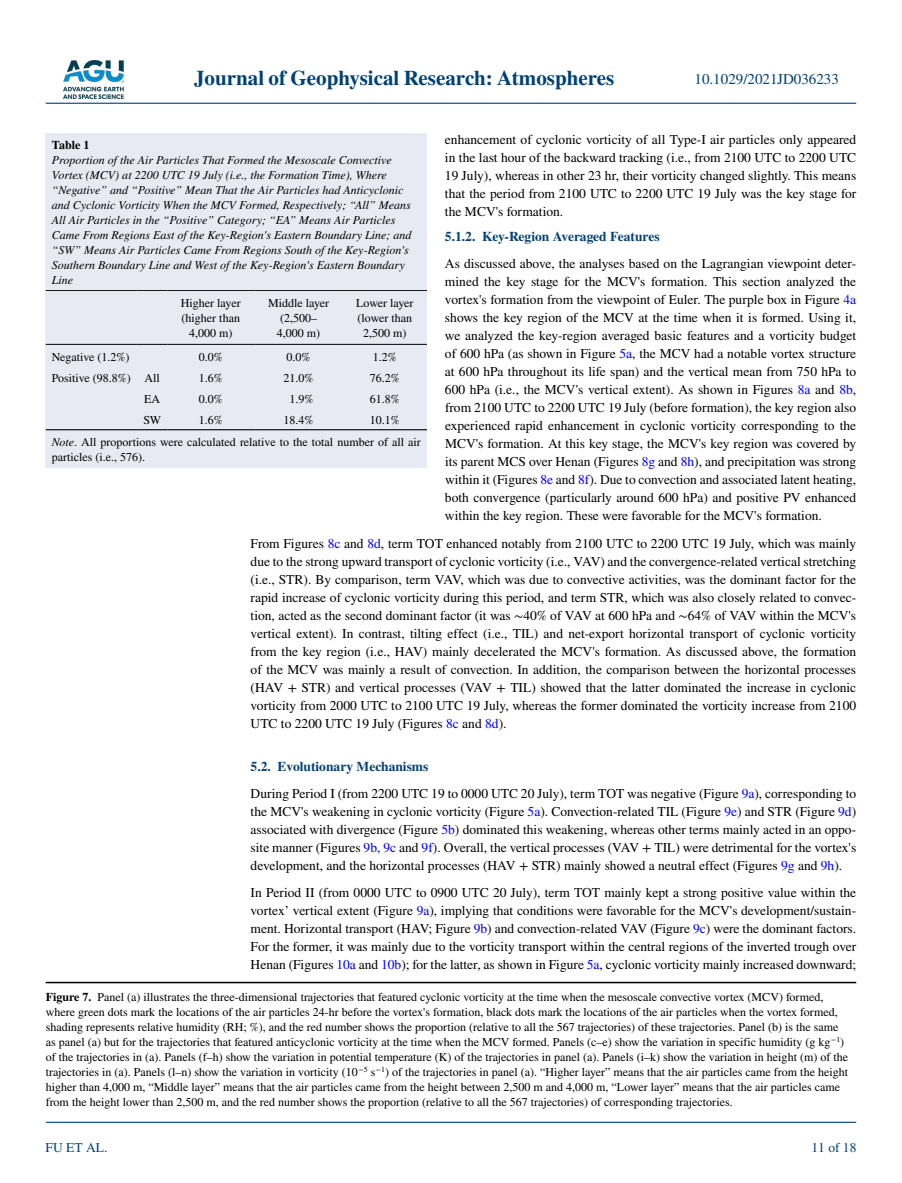
<style>
.page{position:relative;width:902px;height:1183px;background:#fff}
.page>*{position:absolute;margin:0;border:0;box-sizing:border-box;transform-origin:0 0}
.t1{font:700 21px "STIX";color:#004174}
.t2{font:15px "STIX";color:#004174}
.t3{font:13.5px/18px "STIX";color:#000;text-align:justify}
.t4{font:700 13.5px "STIX";color:#004174}
.t5{font:13.5px "STIX";color:#004174}
.t6{font:12px/15px "STIX";color:#000;text-align:center}
.t7{font:italic 12px/15px "STIX";color:#000}
.t8{font:700 12px "STIX";color:#000}
.s1{color:#00f}
.s2{font-weight:700;color:#004174}
.s3{font-weight:700}
.s4{font-style:italic}
</style>
<div class="page">
<img style="left:63px;top:60px;width:60px;height:39px">
<hr style="left:46px;top:103px;width:810px;height:1px;background:#004174">
<hr style="left:46px;top:1121px;width:810px;height:1px;background:#004174">
<hr style="left:46px;top:981px;width:810px;height:2px;background:#000">
<div style="left:46px;top:290px;width:381px;height:177px;background:#e7eaf2"></div>
<hr style="left:46px;top:290px;width:91px;height:1px;background:#000">
<hr style="left:137px;top:290px;width:30px;height:1px;background:#000">
<hr style="left:46px;top:344px;width:91px;height:1px;background:#000">
<hr style="left:137px;top:344px;width:30px;height:1px;background:#000">
<hr style="left:167px;top:290px;width:87px;height:1px;background:#000">
<hr style="left:167px;top:344px;width:87px;height:1px;background:#000">
<hr style="left:254px;top:290px;width:89px;height:1px;background:#000">
<hr style="left:254px;top:344px;width:89px;height:1px;background:#000">
<hr style="left:343px;top:290px;width:84px;height:1px;background:#000">
<hr style="left:343px;top:344px;width:84px;height:1px;background:#000">
<hr style="left:46px;top:429px;width:91px;height:1px;background:#000">
<hr style="left:137px;top:429px;width:30px;height:1px;background:#000">
<hr style="left:167px;top:429px;width:87px;height:1px;background:#000">
<hr style="left:254px;top:429px;width:89px;height:1px;background:#000">
<hr style="left:343px;top:429px;width:84px;height:1px;background:#000">
<div style="left:46px;top:134px;width:381px;height:156px;background:#e7eaf2"></div>
<h1 class="t1" style="left:194px;top:66px;width:422px">Journal of Geophysical Research: Atmospheres</h1>
<p class="t2" style="left:694px;top:69px;width:146px">10.1029/2021JD036233</p>
<p class="t3" style="left:445px;top:131px;width:413px">enhancement of cyclonic vorticity of all Type-I air particles only appeared in the last hour of the backward tracking (i.e., from 2100 UTC to 2200 UTC 19 July), whereas in other 23 hr, their vorticity changed slightly. This means that the period from 2100 UTC to 2200 UTC 19 July was the key stage for the MCV's formation.</p>
<p class="t4" style="left:445px;top:229px;width:216px">5.1.2. Key-Region Averaged Features</p>
<p class="t3" style="left:445px;top:256px;width:413px">As discussed above, the analyses based on the Lagrangian viewpoint deter&shy;mined the key stage for the MCV's formation. This section analyzed the vortex's formation from the viewpoint of Euler. The purple box in Figure <span class="s1">4a </span>shows the key region of the MCV at the time when it is formed. Using it, we analyzed the key-region averaged basic features and a vorticity budget of 600 hPa (as shown in Figure <span class="s1">5a</span>, the MCV had a notable vortex structure at 600 hPa throughout its life span) and the vertical mean from 750 hPa to 600 hPa (i.e., the MCV's vertical extent). As shown in Figures <span class="s1">8a</span> and <span class="s1">8b</span>, from 2100 UTC to 2200 UTC 19 July (before formation), the key region also experienced rapid enhancement in cyclonic vorticity corresponding to the MCV's formation. At this key stage, the MCV's key region was covered by its parent MCS over Henan (Figures <span class="s1">8g</span> and <span class="s1">8h</span>), and precipitation was strong within it (Figures <span class="s1">8e</span> and <span class="s1">8f</span>). Due to convection and associated latent heating, both convergence (particularly around 600 hPa) and positive PV enhanced within the key region. These were favorable for the MCV's formation.</p>
<p class="t3" style="left:250px;top:534px;width:607px">From Figures <span class="s1">8c</span> and <span class="s1">8d</span>, term TOT enhanced notably from 2100 UTC to 2200 UTC 19 July, which was mainly due to the strong upward transport of cyclonic vorticity (i.e., VAV) and the convergence-related vertical stretching (i.e., STR). By comparison, term VAV, which was due to convective activities, was the dominant factor for the rapid increase of cyclonic vorticity during this period, and term STR, which was also closely related to convec&shy;tion, acted as the second dominant factor (it was ∼40% of VAV at 600 hPa and ∼64% of VAV within the MCV's vertical extent). In contrast, tilting effect (i.e., TIL) and net-export horizontal transport of cyclonic vorticity from the key region (i.e., HAV) mainly decelerated the MCV's formation. As discussed above, the formation of the MCV was mainly a result of convection. In addition, the comparison between the horizontal processes (HAV + STR) and vertical processes (VAV + TIL) showed that the latter dominated the increase in cyclonic vorticity from 2000 UTC to 2100 UTC 19 July, whereas the former dominated the vorticity increase from 2100<br>UTC to 2200 UTC 19 July (Figures <span class="s1">8c</span> and <span class="s1">8d</span>).</p>
<p class="t3" style="left:250px;top:753px;width:607px;line-height:27px"><span class="s2">5.2. Evolutionary Mechanisms<br></span>During Period I (from 2200 UTC 19 to 0000 UTC 20 July), term TOT was negative (Figure <span class="s1">9a</span>), corresponding to</p>
<p class="t3" style="left:250px;top:803px;width:607px">the MCV's weakening in cyclonic vorticity (Figure <span class="s1">5a</span>). Convection-related TIL (Figure <span class="s1">9e</span>) and STR (Figure <span class="s1">9d</span>) associated with divergence (Figure <span class="s1">5b</span>) dominated this weakening, whereas other terms mainly acted in an oppo&shy;site manner (Figures <span class="s1">9b, 9c</span> and <span class="s1">9f</span>). Overall, the vertical processes (VAV + TIL) were detrimental for the vortex's development, and the horizontal processes (HAV + STR) mainly showed a neutral effect (Figures <span class="s1">9g</span> and <span class="s1">9h</span>).</p>
<p class="t3" style="left:250px;top:884px;width:607px">In Period II (from 0000 UTC to 0900 UTC 20 July), term TOT mainly kept a strong positive value within the vortex’ vertical extent (Figure <span class="s1">9a</span>), implying that conditions were favorable for the MCV's development/sustain&shy;ment. Horizontal transport (HAV; Figure <span class="s1">9b</span>) and convection-related VAV (Figure <span class="s1">9c</span>) were the dominant factors.<br>For the former, it was mainly due to the vorticity transport within the central regions of the inverted trough over Henan (Figures <span class="s1">10a</span> and <span class="s1">10b</span>); for the latter, as shown in Figure <span class="s1">5a</span>, cyclonic vorticity mainly increased downward;</p>
<p class="t6" style="left:46px;top:990px;width:803px;text-align:left"><span class="s3">Figure 7.</span> Panel (a) illustrates the three-dimensional trajectories that featured cyclonic vorticity at the time when the mesoscale convective vortex (MCV) formed, where green dots mark the locations of the air particles 24-hr before the vortex's formation, black dots mark the locations of the air particles when the vortex formed, shading represents relative humidity (RH; %), and the red number shows the proportion (relative to all the 567 trajectories) of these trajectories. Panel (b) is the same as panel (a) but for the trajectories that featured anticyclonic vorticity at the time when the MCV formed. Panels (c–e) show the variation in specific humidity (g kg<sup>−1</sup>) of the trajectories in (a). Panels (f–h) show the variation in potential temperature (K) of the trajectories in panel (a). Panels (i–k) show the variation in height (m) of the trajectories in (a). Panels (l–n) show the variation in vorticity (10<sup>−5</sup> s<sup>−1</sup>) of the trajectories in panel (a). “Higher layer” means that the air particles came from the height higher than 4,000 m, “Middle layer” means that the air particles came from the height between 2,500 m and 4,000 m, “Lower layer” means that the air particles came from the height lower than 2,500 m, and the red number shows the proportion (relative to all the 567 trajectories) of corresponding trajectories.</p>
<p class="t8" style="left:52px;top:137px;width:39px">Table 1</p>
<p class="t7" style="left:52px;top:152px;width:361px">Proportion of the Air Particles That Formed the Mesoscale Convective Vortex (MCV) at 2200 UTC 19 July (i.e., the Formation Time), Where “Negative” and “Positive” Mean That the Air Particles had Anticyclonic and Cyclonic Vorticity When the MCV Formed, Respectively; “All” Means All Air Particles in the “Positive” Category; “EA” Means Air Particles Came From Regions East of the Key-Region's Eastern Boundary Line; and “SW” Means Air Particles Came From Regions South of the Key-Region's Southern Boundary Line and West of the Key-Region's Eastern Boundary Line</p>
<p class="t6" style="left:181px;top:296px;width:61px">Higher layer (higher than<br>4,000 m)</p>
<p class="t6" style="left:268px;top:296px;width:63px">Middle layer (2,500–<br>4,000 m)</p>
<p class="t6" style="left:356px;top:296px;width:59px">Lower layer (lower than<br>2,500 m)</p>
<p class="t6" style="left:52px;top:350px;width:79px">Negative (1.2%)</p>
<p class="t6" style="left:199px;top:350px;width:25px">0.0%</p>
<p class="t6" style="left:286px;top:350px;width:25px">0.0%</p>
<p class="t6" style="left:373px;top:350px;width:25px">1.2%</p>
<p class="t6" style="left:52px;top:371px;width:110px">Positive (98.8%) All</p>
<p class="t6" style="left:199px;top:371px;width:25px">1.6%</p>
<p class="t6" style="left:283px;top:371px;width:31px">21.0%</p>
<p class="t6" style="left:370px;top:371px;width:31px">76.2%</p>
<p class="t6" style="left:144px;top:392px;width:17px">EA</p>
<p class="t6" style="left:199px;top:392px;width:25px">0.0%</p>
<p class="t6" style="left:289px;top:392px;width:25px">1.9%</p>
<p class="t6" style="left:370px;top:392px;width:31px">61.8%</p>
<p class="t6" style="left:143px;top:413px;width:19px">SW</p>
<p class="t6" style="left:199px;top:413px;width:25px">1.6%</p>
<p class="t6" style="left:283px;top:413px;width:31px">18.4%</p>
<p class="t6" style="left:52px;top:409px;width:371px;line-height:22.5px;text-align:left;text-indent:318px">10.1%<br><span class="s4">Note</span>. All proportions were calculated relative to the total number of all air</p>
<p class="t6" style="left:52px;top:450px;width:95px">particles (i.e., 576).</p>
<p class="t5" style="left:45px;top:1138px;width:63px">FU ET AL.</p>
<p class="t5" style="left:811px;top:1138px;width:46px">11 of 18</p>
</div>
